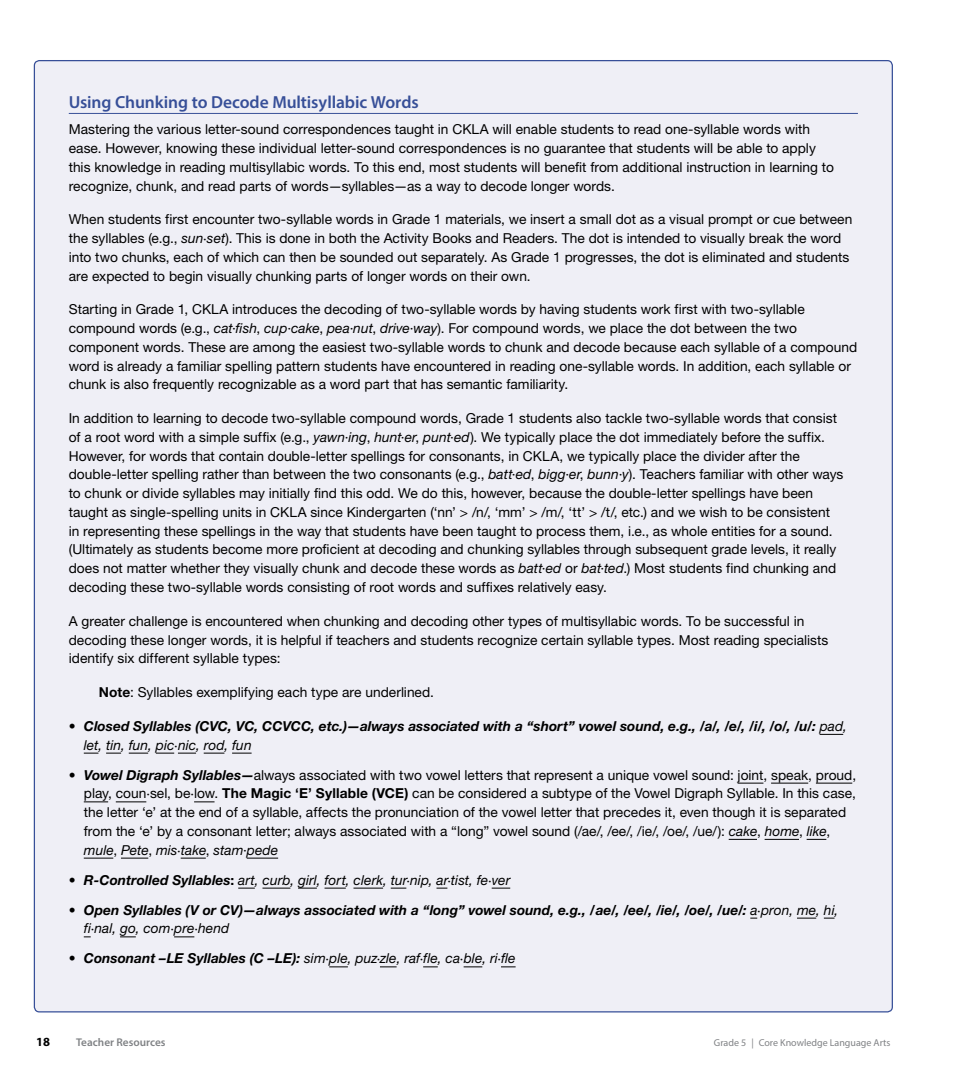
<style>
.page{position:relative;width:968px;height:1080px;background:#fff}
.page>*{position:absolute;margin:0;border:0;box-sizing:border-box;transform-origin:0 0}
.t1{font:600 17.5px "Myriad Pro";letter-spacing:-.005em;color:#374f98}
.t2{font:13.75px/18.8px "Helvetica Neue LT Std";color:#000}
.t3{font:italic 700 13.75px/18.8px "Helvetica Neue LT Std";color:#000}
.t4{font:italic 13.75px "Helvetica Neue LT Std";letter-spacing:.005em;color:#000}
.t5{font:700 12.5px "Myriad Pro";color:#000}
.t6{font:600 11.25px "Myriad Pro";color:#808285}
.t7{font:10px "Myriad Pro";color:#808285}
.s1{font-style:italic}
.s2{font-weight:700}
.s3{font-weight:400}
.s4{font-weight:700;font-style:italic}
.s5{font-weight:700;font-style:normal}
</style>
<div class="page">
<div style="left:34px;top:61px;width:858px;height:951px;background:#efeff6;border-radius:5px"></div>
<hr style="left:69px;top:113px;width:789px;height:1px;background:#374f98">
<svg style="left:819px;top:734px;width:24px;height:1px"></svg>
<svg style="left:84px;top:753px;width:14px;height:1px"></svg>
<svg style="left:106px;top:753px;width:15px;height:1px"></svg>
<svg style="left:129px;top:753px;width:19px;height:1px"></svg>
<svg style="left:156px;top:753px;width:40px;height:1px"></svg>
<svg style="left:204px;top:753px;width:20px;height:1px"></svg>
<svg style="left:232px;top:753px;width:19px;height:1px"></svg>
<svg style="left:737px;top:783px;width:26px;height:1px"></svg>
<hr style="left:771px;top:783px;width:37px;height:1px;background:#000">
<hr style="left:815px;top:783px;width:37px;height:1px;background:#000">
<svg style="left:84px;top:802px;width:24px;height:1px"></svg>
<hr style="left:116px;top:802px;width:30px;height:1px;background:#000">
<svg style="left:194px;top:802px;width:20px;height:1px"></svg>
<svg style="left:728px;top:839px;width:29px;height:1px"></svg>
<hr style="left:764px;top:839px;width:35px;height:1px;background:#000">
<svg style="left:806px;top:839px;width:20px;height:1px"></svg>
<svg style="left:84px;top:858px;width:29px;height:1px"></svg>
<svg style="left:121px;top:858px;width:27px;height:1px"></svg>
<svg style="left:181px;top:858px;width:25px;height:1px"></svg>
<hr style="left:247px;top:858px;width:31px;height:1px;background:#000">
<svg style="left:238px;top:888px;width:17px;height:1px"></svg>
<svg style="left:262px;top:888px;width:28px;height:1px"></svg>
<svg style="left:298px;top:888px;width:19px;height:1px"></svg>
<svg style="left:324px;top:888px;width:22px;height:1px"></svg>
<hr style="left:353px;top:888px;width:30px;height:1px;background:#000">
<svg style="left:391px;top:888px;width:15px;height:1px"></svg>
<svg style="left:491px;top:888px;width:19px;height:1px"></svg>
<svg style="left:797px;top:918px;width:19px;height:1px"></svg>
<svg style="left:120px;top:937px;width:16px;height:1px"></svg>
<svg style="left:174px;top:937px;width:20px;height:1px"></svg>
<svg style="left:329px;top:967px;width:19px;height:1px"></svg>
<svg style="left:380px;top:967px;width:16px;height:1px"></svg>
<svg style="left:423px;top:967px;width:15px;height:1px"></svg>
<svg style="left:463px;top:967px;width:19px;height:1px"></svg>
<svg style="left:501px;top:967px;width:14px;height:1px"></svg>
<p class="t1" style="left:69px;top:91px;width:351px">Using Chunking to Decode Multisyllabic Words</p>
<p class="t2" style="left:69px;top:120px;width:766px">Mastering the various letter-sound correspondences taught in CKLA will enable students to read one-syllable words with ease. However, knowing these individual letter-sound correspondences is no guarantee that students will be able to apply this knowledge in reading multisyllabic words. To this end, most students will benefit from additional instruction in learning to recognize, chunk, and read parts of words—syllables—as a way to decode longer words.</p>
<p class="t2" style="left:69px;top:210px;width:785px">When students first encounter two-syllable words in Grade 1 materials, we insert a small dot as a visual prompt or cue between the syllables (e.g., <span class="s1">sun·set</span>). This is done in both the Activity Books and Readers. The dot is intended to visually break the word into two chunks, each of which can then be sounded out separately. As Grade 1 progresses, the dot is eliminated and students are expected to begin visually chunking parts of longer words on their own.</p>
<p class="t2" style="left:69px;top:300px;width:790px">Starting in Grade 1, CKLA introduces the decoding of two-syllable words by having students work first with two-syllable compound words (e.g., <span class="s1">cat</span>·<span class="s1">fish</span>, <span class="s1">cup</span>·<span class="s1">cake</span>, <span class="s1">pea</span>·<span class="s1">nut</span>, <span class="s1">drive</span>·<span class="s1">way</span>). For compound words, we place the dot between the two component words. These are among the easiest two-syllable words to chunk and decode because each syllable of a compound word is already a familiar spelling pattern students have encountered in reading one-syllable words. In addition, each syllable or chunk is also frequently recognizable as a word part that has semantic familiarity.</p>
<p class="t2" style="left:69px;top:409px;width:776px">In addition to learning to decode two-syllable compound words, Grade 1 students also tackle two-syllable words that consist of a root word with a simple suffix (e.g., <span class="s1">yawn</span>·<span class="s1">ing</span>, <span class="s1">hunt</span>·<span class="s1">er</span>, <span class="s1">punt</span>·<span class="s1">ed</span>). We typically place the dot immediately before the suffix.<br>However, for words that contain double-letter spellings for consonants, in CKLA, we typically place the divider after the double-letter spelling rather than between the two consonants (e.g., <span class="s1">batt</span>·<span class="s1">ed</span>, <span class="s1">bigg</span>·<span class="s1">er</span>, <span class="s1">bunn</span>·<span class="s1">y</span>). Teachers familiar with other ways to chunk or divide syllables may initially find this odd. We do this, however, because the double-letter spellings have been taught as single-spelling units in CKLA since Kindergarten (‘nn’ &gt; /n/, ‘mm’ &gt; /m/, ‘tt’ &gt; /t/, etc.) and we wish to be consistent in representing these spellings in the way that students have been taught to process them, i.e., as whole entities for a sound. (Ultimately as students become more proficient at decoding and chunking syllables through subsequent grade levels, it really does not matter whether they visually chunk and decode these words as <span class="s1">batt</span>·<span class="s1">ed</span> or <span class="s1">bat</span>·<span class="s1">ted</span>.) Most students find chunking and decoding these two-syllable words consisting of root words and suffixes relatively easy.</p>
<p class="t2" style="left:69px;top:611px;width:761px">A greater challenge is encountered when chunking and decoding other types of multisyllabic words. To be successful in decoding these longer words, it is helpful if teachers and students recognize certain syllable types. Most reading specialists identify six different syllable types:</p>
<p class="t2" style="left:99px;top:683px;width:336px"><span class="s2">Note</span>: Syllables exemplifying each type are underlined.</p>
<p class="t3" style="left:84px;top:716px;width:764px;text-indent:-15px">• Closed Syllables (CVC, VC, CCVCC, etc.)—always associated with a “short” vowel sound, e.g., /a/, /e/, /i/, /o/, /u/: <span class="s3">pad, let, tin, fun, pic·nic, rod, fun</span></p>
<p class="t2" style="left:84px;top:765px;width:773px;text-indent:-15px"><span class="s4">• Vowel Digraph Syllables—</span>always associated with two vowel letters that represent a unique vowel sound: joint, speak, proud, play, coun<span class="s1">·</span>sel, be<span class="s1">·</span>low. <span class="s2">The Magic ‘E’ Syllable (VCE)</span> can be considered a subtype of the Vowel Digraph Syllable. In this case, the letter ‘e’ at the end of a syllable, affects the pronunciation of the vowel letter that precedes it, even though it is separated from the ‘e’ by a consonant letter; always associated with a “long” vowel sound (/ae/, /ee/, /ie/, /oe/, /ue/): <span class="s1">cake</span>, <span class="s1">home</span>, <span class="s1">like</span>, <span class="s1">mule</span>, <span class="s1">Pete</span>, <span class="s1">mis·take</span>, <span class="s1">stam</span>·<span class="s1">pede</span></p>
<p class="t4" style="left:69px;top:871px;width:443px"><span class="s2">• R-Controlled Syllables</span><span class="s5">:</span> art, curb, girl, fort, clerk, tur·nip, ar·tist, fe·ver</p>
<p class="t3" style="left:84px;top:900px;width:756px;text-indent:-15px">• Open Syllables (V or CV)—always associated with a “long” vowel sound, e.g., /ae/, /ee/, /ie/, /oe/, /ue/: <span class="s3">a·pron, me, hi, fi·nal, go, com·pre·hend</span></p>
<p class="t4" style="left:69px;top:950px;width:448px"><span class="s2">• Consonant –LE Syllables (C –LE):</span> sim·ple, puz·zle, raf·fle, ca·ble, ri·fle</p>
<p class="t5" style="left:36px;top:1034px;width:15px">18</p>
<p class="t6" style="left:76px;top:1035px;width:91px">Teacher Resources</p>
<p class="t7" style="left:714px;top:1037px;width:178px">Grade 5 | Core Knowledge Language Arts</p>
</div>
